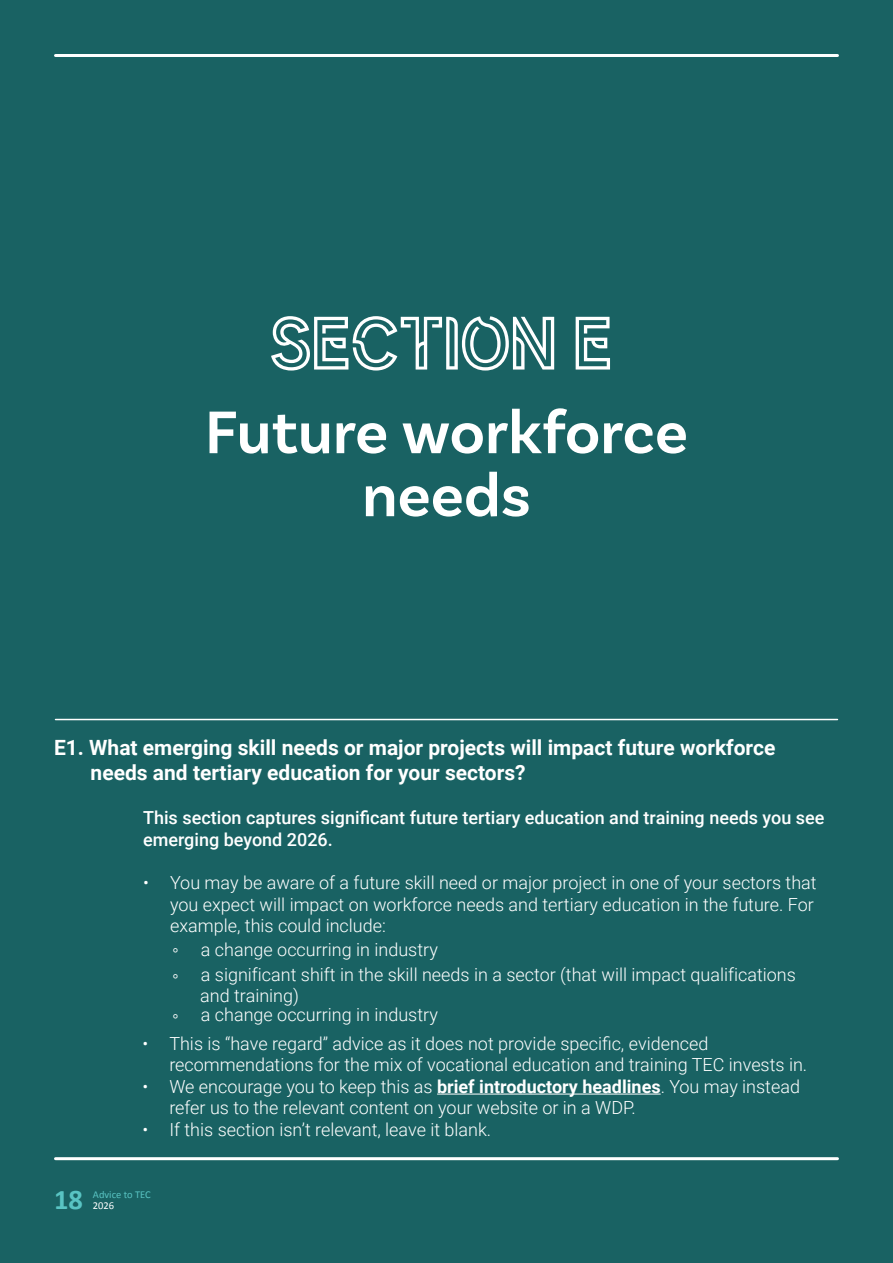
<style>
.page{position:relative;width:893px;height:1263px;background:#196263}
.page>*{position:absolute;margin:0;border:0;box-sizing:border-box;transform-origin:0 0}
.t1{font:81px "Te Wao Nuio Toi Display";color:#fff}
.t2{font:600 63px/63px "Basic Sans";color:#fff;text-align:center}
.t3{font:700 28.5px "Calibri";color:#59c4c3}
.t4{font:700 21px/25.2px "Roboto";color:#fff}
.t5{font:300 18px/21.6px "Roboto";color:#fff}
.t6{font:500 18px/21.6px "Roboto";color:#fff}
.t7{font:10.5px "Calibri";color:#59c4c3}
.t8{font:10.5px "Calibri";color:#fff}
.s1{font-weight:700}
</style>
<div class="page">
<hr style="left:56px;top:54px;width:781px;height:3px;background:#fff">
<hr style="left:56px;top:719px;width:781px;height:1px;background:#fff">
<hr style="left:56px;top:1157px;width:781px;height:3px;background:#fff">
<hr style="left:437px;top:1093px;width:224px;height:1px;background:#fff">
<p class="t1" style="left:269px;top:303px;width:345px">SECTION E</p>
<p class="t2" style="left:205px;top:401px;width:485px">Future workforce needs</p>
<p class="t4" style="left:91px;top:734px;width:686px;text-indent:-37px">E1. What emerging skill needs or major projects will impact future workforce needs and tertiary education for your sectors?</p>
<p class="t6" style="left:143px;top:806px;width:683px">This section captures significant future tertiary education and training needs you see emerging beyond 2026.</p>
<p class="t5" style="left:170px;top:871px;width:648px;text-indent:-27px">• You may be aware of a future skill need or major project in one of your sectors that you expect will impact on workforce needs and tertiary education in the future. For example, this could include:</p>
<p class="t5" style="left:172px;top:938px;width:267px">° a change occurring in industry</p>
<p class="t5" style="left:200px;top:963px;width:597px;text-indent:-28px">° a significant shift in the skill needs in a sector (that will impact qualifications and training)</p>
<p class="t5" style="left:172px;top:1003px;width:267px">° a change occurring in industry</p>
<p class="t5" style="left:169px;top:1032px;width:639px;text-indent:-27px">• This is “have regard” advice as it does not provide specific, evidenced recommendations for the mix of vocational education and training TEC invests in.</p>
<p class="t5" style="left:169px;top:1075px;width:632px;text-indent:-27px">• We encourage you to keep this as <span class="s1">brief introductory headlines</span>. You may instead refer us to the relevant content on your website or in a WDP.</p>
<p class="t5" style="left:142px;top:1118px;width:350px">• If this section isn’t relevant, leave it blank.</p>
<h3 class="t3" style="left:54px;top:1179px;width:30px">18</h3>
<p class="t7" style="left:93px;top:1188px;width:59px">Advice to TEC</p>
<p class="t8" style="left:93px;top:1199px;width:23px">2026</p>
</div>
